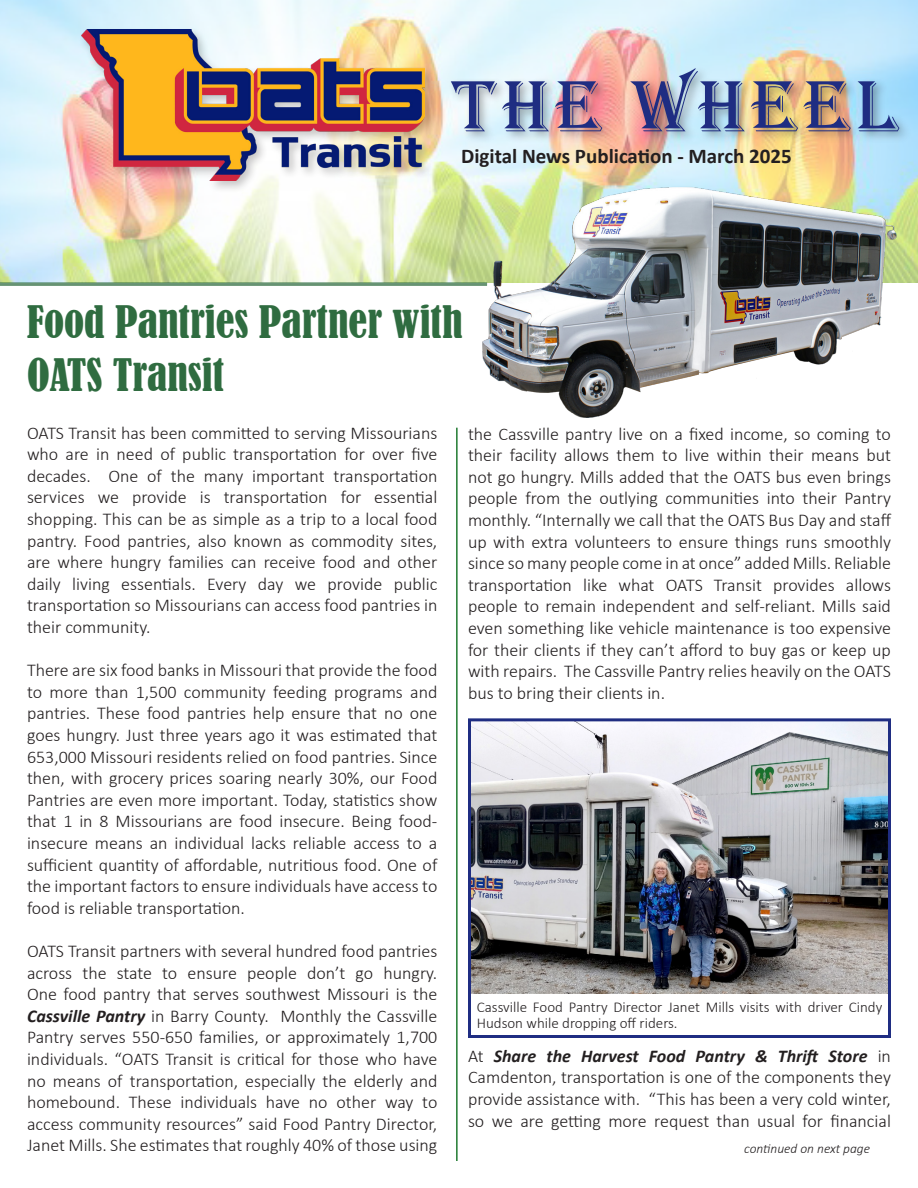
<style>
.page{position:relative;width:918px;height:1188px;background:#fff}
.page>*{position:absolute;margin:0;border:0;box-sizing:border-box;transform-origin:0 0}
.t1{font:75px "Algerian";letter-spacing:.08em;color:#1f2d82}
.t2{font:condensed 42px/52.5px "Bernard";color:#2f6c40}
.t3{font:700 21px "Calibri";color:#231f20}
.t4{font:300 18px/21.6px "Calibri";color:#231f20;text-align:justify}
.t5{font:300 15px/16.5px "Calibri";color:#231f20}
.t6{font:italic 300 13.5px "Calibri";color:#231f20}
.s1{font-weight:700;font-style:italic}
</style>
<div class="page">
<img style="left:0;top:0;width:918px;height:283px">
<div style="left:79px;top:26px;width:358px;height:168px;background:#231f20;opacity:.25"></div>
<img style="left:81px;top:30px;width:343px;height:151px">
<div style="left:448px;top:65px;width:464px;height:79px;background:#231f20;opacity:.4"></div>
<img style="left:483px;top:180px;width:416px;height:237px">
<hr style="left:456px;top:428px;width:2px;height:733px;background:#207a31">
<hr style="left:0;top:283px;width:487px;height:1px;background:#2f6c40">
<hr style="left:0;top:284px;width:487px;height:1px;background:#2f6c40">
<hr style="left:0;top:285px;width:487px;height:1px;background:#2f6c40">
<img style="left:472px;top:722px;width:415px;height:271px">
<div style="left:468px;top:718px;width:423px;height:320px;border:3px solid #1f2d82"></div>
<p class="t1" style="left:453px;top:65px;width:446px">The Wheel</p>
<p class="t3" style="left:461px;top:141px;width:332px">Digital News Publication - March 2025</p>
<p class="t2" style="left:27px;top:297px;width:437px">Food Pantries Partner with<br>OATS Transit</p>
<p class="t4" style="left:27px;top:422px;width:412px">OATS Transit has been committed to serving Missourians who are in need of public transportation for over five decades. One of the many important transportation services we provide is transportation for essential shopping. This can be as simple as a trip to a local food pantry. Food pantries, also known as commodity sites, are where hungry families can receive food and other daily living essentials. Every day we provide public transportation so Missourians can access food pantries in their community.</p>
<p class="t4" style="left:27px;top:659px;width:412px">There are six food banks in Missouri that provide the food to more than 1,500 community feeding programs and pantries. These food pantries help ensure that no one goes hungry. Just three years ago it was estimated that 653,000 Missouri residents relied on food pantries. Since then, with grocery prices soaring nearly 30%, our Food Pantries are even more important. Today, statistics show that 1 in 8 Missourians are food insecure. Being food&shy;insecure means an individual lacks reliable access to a sufficient quantity of affordable, nutritious food. One of the important factors to ensure individuals have access to food is reliable transportation.</p>
<p class="t4" style="left:27px;top:940px;width:412px">OATS Transit partners with several hundred food pantries across the state to ensure people don’t go hungry.<br>One food pantry that serves southwest Missouri is the <span class="s1">Cassville Pantry</span> in Barry County. Monthly the Cassville Pantry serves 550-650 families, or approximately 1,700 individuals. “OATS Transit is critical for those who have no means of transportation, especially the elderly and homebound. These individuals have no other way to access community resources” said Food Pantry Director, Janet Mills. She estimates that roughly 40% of those using</p>
<p class="t4" style="left:468px;top:423px;width:425px">the Cassville pantry live on a fixed income, so coming to their facility allows them to live within their means but not go hungry. Mills added that the OATS bus even brings people from the outlying communities into their Pantry monthly. “Internally we call that the OATS Bus Day and staff up with extra volunteers to ensure things runs smoothly since so many people come in at once” added Mills. Reliable transportation like what OATS Transit provides allows people to remain independent and self-reliant. Mills said even something like vehicle maintenance is too expensive for their clients if they can’t afford to buy gas or keep up with repairs. The Cassville Pantry relies heavily on the OATS bus to bring their clients in.</p>
<p class="t5" style="left:477px;top:998px;width:407px">Cassville Food Pantry Director Janet Mills visits with driver Cindy<br>Hudson while dropping off riders.</p>
<p class="t4" style="left:468px;top:1045px;width:425px">At <span class="s1">Share the Harvest Food Pantry &amp; Thrift Store</span> in Camdenton, transportation is one of the components they provide assistance with. “This has been a very cold winter, so we are getting more request than usual for financial</p>
<p class="t6" style="left:744px;top:1140px;width:128px">continued on next page</p>
</div>
